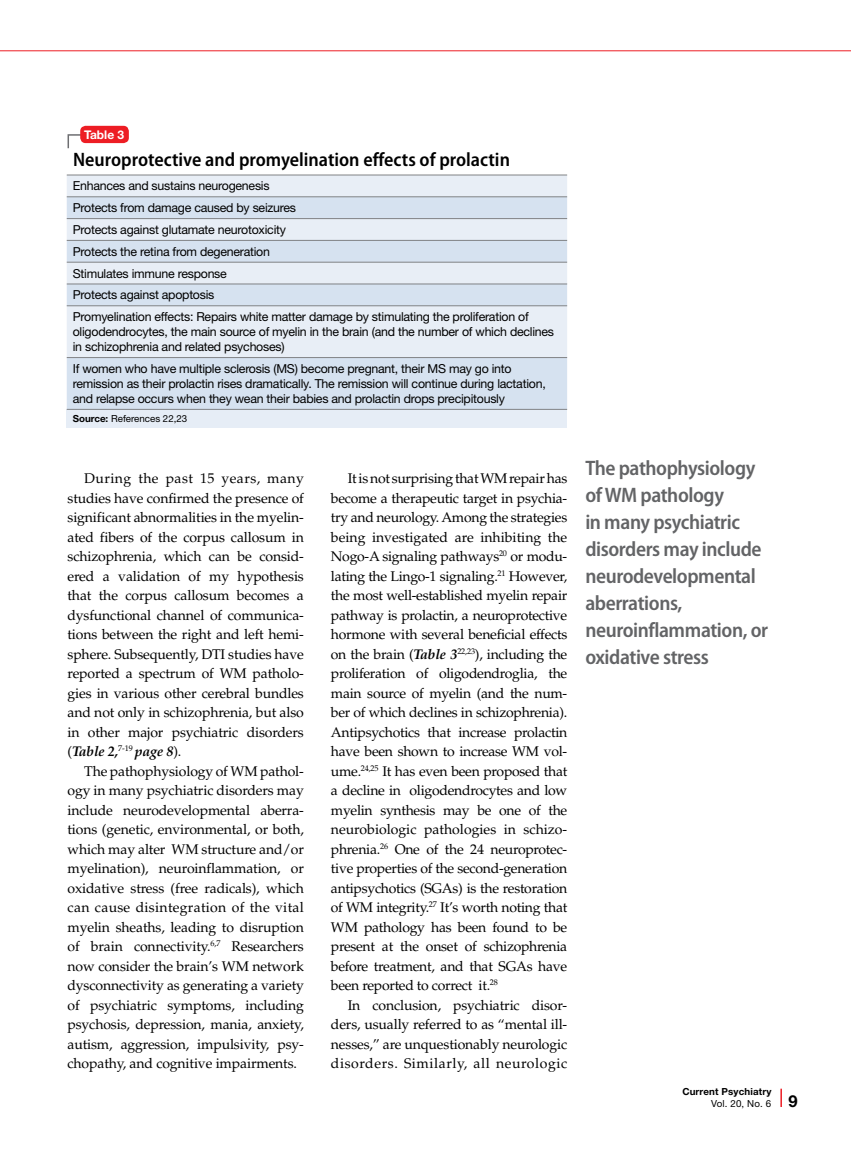
<style>
.page{position:relative;width:851px;height:1161px;background:#fff}
.page>*{position:absolute;margin:0;border:0;box-sizing:border-box;transform-origin:0 0}
.quote{font:600 semi-condensed 21px/27px "Myriad Pro";letter-spacing:-.02em;color:#636466}
.tabletitle{font:600 semi-condensed 19.5px "Myriad Pro";color:#000}
.body_indent{font:14.1px/19.5px "Palatino LT Std";letter-spacing:-.01em;color:#000;text-align:justify}
.tablebody{font:12.3px/15px "Helvetica Neue LT Std";letter-spacing:-.02em;color:#000}
.tabletitle_no{font:700 12px "Helvetica Neue LT Std";color:#fff}
.t1{font:700 9.75px/12px "Helvetica Neue LT Std";letter-spacing:.015em;color:#000}
.source{font:9.75px "Helvetica Neue LT Std";color:#000}
.s1{font-weight:700}
.s2{font-weight:700;font-style:italic}
.s3{font-weight:400}
.s4{font-size:16.5px}
</style>
<div class="page">
<svg style="left:780px;top:1089px;width:1px;height:18px"></svg>
<hr style="left:0;top:50px;width:850px;height:1px;background:#ed1d24">
<svg style="left:67px;top:134px;width:16px;height:15px"></svg>
<div style="left:80px;top:126px;width:49px;height:17px;background:#ed1d24;border-radius:5px"></div>
<div style="left:67px;top:176px;width:500px;height:21px;background:#e8eef6"></div>
<svg style="left:67px;top:198px;width:500px;height:211px;background:#dde6f1"></svg>
<div style="left:67px;top:409px;width:500px;height:19px;background:#e6edf6"></div>
<hr style="left:67px;top:409px;width:500px;height:1px;background:#808285">
<hr style="left:67px;top:306px;width:500px;height:1px;background:#808285">
<hr style="left:67px;top:357px;width:500px;height:1px;background:#808285">
<hr style="left:67px;top:262px;width:500px;height:1px;background:#808285">
<hr style="left:67px;top:284px;width:500px;height:1px;background:#808285">
<hr style="left:67px;top:218px;width:500px;height:1px;background:#808285">
<hr style="left:67px;top:240px;width:500px;height:1px;background:#808285">
<hr style="left:67px;top:175px;width:500px;height:1px;background:#808285">
<hr style="left:67px;top:197px;width:500px;height:1px;background:#808285">
<p class="tabletitle_no" style="left:84px;top:127px;width:42px">Table 3</p>
<p class="tabletitle" style="left:73px;top:148px;width:438px">Neuroprotective and promyelination effects of prolactin</p>
<p class="tablebody" style="left:73px;top:178px;width:198px">Enhances and sustains neurogenesis</p>
<p class="tablebody" style="left:73px;top:200px;width:225px">Protects from damage caused by seizures</p>
<p class="tablebody" style="left:73px;top:222px;width:215px">Protects against glutamate neurotoxicity</p>
<p class="tablebody" style="left:73px;top:244px;width:199px">Protects the retina from degeneration</p>
<p class="tablebody" style="left:73px;top:265px;width:156px">Stimulates immune response</p>
<p class="tablebody" style="left:73px;top:287px;width:143px">Protects against apoptosis</p>
<p class="tablebody" style="left:73px;top:309px;width:483px">Promyelination effects: Repairs white matter damage by stimulating the proliferation of oligodendrocytes, the main source of myelin in the brain (and the number of which declines in schizophrenia and related psychoses)</p>
<p class="tablebody" style="left:73px;top:361px;width:474px">If women who have multiple sclerosis (MS) become pregnant, their MS may go into remission as their prolactin rises dramatically. The remission will continue during lactation, and relapse occurs when they wean their babies and prolactin drops precipitously</p>
<p class="source" style="left:73px;top:413px;width:116px"><span class="s1">Source:</span> References 22,23</p>
<p class="body_indent" style="left:68px;top:469px;width:238px;text-indent:17px">During the past 15 years, many studies have confirmed the presence of significant abnormalities in the myelin&shy;ated fibers of the corpus callosum in schizophrenia, which can be consid&shy;ered a validation of my hypothesis that the corpus callosum becomes a dysfunctional channel of communica&shy;tions between the right and left hemi&shy;sphere. Subsequently, DTI studies have reported a spectrum of WM patholo&shy;gies in various other cerebral bundles and not only in schizophrenia, but also in other major psychiatric disorders (<span class="s2">Table 2,</span><sup>7-19</sup> <span class="s2">page 8</span>).</p>
<p class="body_indent" style="left:68px;top:761px;width:238px;text-indent:17px">The pathophysiology of WM pathol&shy;ogy in many psychiatric disorders may include neurodevelopmental aberra&shy;tions (genetic, environmental, or both, which may alter WM structure and/or myelination), neuroinflammation, or oxidative stress (free radicals), which can cause disintegration of the vital myelin sheaths, leading to disruption of brain connectivity.<sup>6,7</sup> Researchers now consider the brain’s WM network dysconnectivity as generating a variety of psychiatric symptoms, including psychosis, depression, mania, anxiety, autism, aggression, impulsivity, psy&shy;chopathy, and cognitive impairments.</p>
<p class="body_indent" style="left:331px;top:469px;width:238px;text-indent:17px">It is not surprising that WM repair has become a therapeutic target in psychia&shy;try and neurology. Among the strategies being investigated are inhibiting the Nogo-A signaling pathways<sup>20</sup> or modu&shy;lating the Lingo-1 signaling.<sup>21</sup> However, the most well-established myelin repair pathway is prolactin, a neuroprotective hormone with several beneficial effects on the brain (<span class="s2">Table 3</span><sup>22,23</sup>), including the proliferation of oligodendroglia, the main source of myelin (and the num&shy;ber of which declines in schizophrenia).<br>Antipsychotics that increase prolactin have been shown to increase WM vol&shy;ume.<sup>24,25</sup> It has even been proposed that a decline in oligodendrocytes and low myelin synthesis may be one of the neurobiologic pathologies in schizo&shy;phrenia.<sup>26</sup> One of the 24 neuroprotec&shy;tive properties of the second-generation antipsychotics (SGAs) is the restoration of WM integrity.<sup>27</sup> It’s worth noting that WM pathology has been found to be present at the onset of schizophrenia before treatment, and that SGAs have been reported to correct it.<sup>28</sup></p>
<p class="body_indent" style="left:331px;top:995px;width:238px;text-indent:17px">In conclusion, psychiatric disor&shy;ders, usually referred to as “mental ill&shy;nesses,” are unquestionably neurologic disorders. Similarly, all neurologic</p>
<p class="quote" style="left:585px;top:454px;width:184px">The pathophysiology of WM pathology<br>in many psychiatric disorders may include neurodevelopmental aberrations, neuroinflammation, or oxidative stress</p>
<p class="t1" style="left:711px;top:1085px;width:88px;text-indent:-29px">Current Psychiatry<br><span class="s3">Vol. 20, No. 6</span> <span class="s4">9</span></p>
</div>
